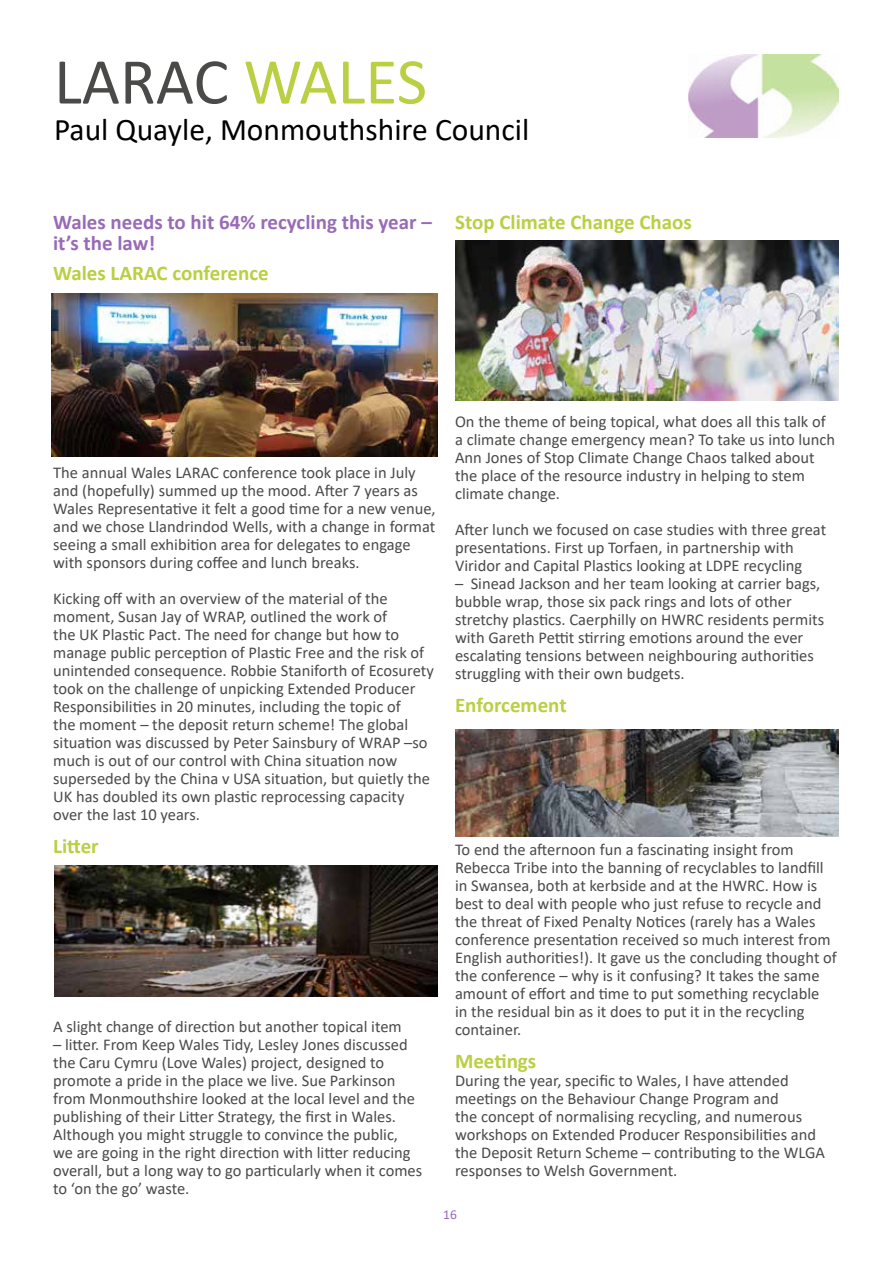
<style>
.page{position:relative;width:893px;height:1263px;background:#fff}
.page>*{position:absolute;margin:0;border:0;box-sizing:border-box;transform-origin:0 0}
.t1{font:66px "Calibri";color:#4a4a49}
.t2{font:31.5px "Calibri";color:#000}
.t3{font:700 21px "Calibri";color:#bacf42}
.t4{font:700 21px/21px "Calibri";color:#996bb7}
.t5{font:16.5px/18px "Calibri";color:#4a4a49}
.t6{font:13.5px "Calibri";color:#996bb7}
.s1{color:#bacf42}
</style>
<div class="page">
<img style="left:51px;top:293px;width:386px;height:163px">
<img style="left:54px;top:865px;width:383px;height:131px">
<img style="left:455px;top:729px;width:384px;height:107px">
<img style="left:688px;top:54px;width:151px;height:84px">
<img style="left:455px;top:240px;width:384px;height:161px">
<h1 class="t1" style="left:54px;top:36px;width:375px">LARAC <span class="s1">WALES</span></h1>
<h2 class="t2" style="left:54px;top:107px;width:477px">Paul Quayle, Monmouthshire Council</h2>
<p class="t4" style="left:53px;top:211px;width:380px">Wales needs to hit 64% recycling this year – it’s the law!</p>
<p class="t3" style="left:53px;top:258px;width:217px">Wales LARAC conference</p>
<p class="t3" style="left:455px;top:207px;width:238px">Stop Climate Change Chaos</p>
<p class="t5" style="left:53px;top:463px;width:384px">The annual Wales LARAC conference took place in July and (hopefully) summed up the mood. After 7 years as Wales Representative it felt a good time for a new venue, and we chose Llandrindod Wells, with a change in format seeing a small exhibition area for delegates to engage with sponsors during coffee and lunch breaks.</p>
<p class="t5" style="left:53px;top:589px;width:382px">Kicking off with an overview of the material of the moment, Susan Jay of WRAP, outlined the work of<br>the UK Plastic Pact. The need for change but how to manage public perception of Plastic Free and the risk of unintended consequence. Robbie Staniforth of Ecosurety took on the challenge of unpicking Extended Producer Responsibilities in 20 minutes, including the topic of<br>the moment – the deposit return scheme! The global situation was discussed by Peter Sainsbury of WRAP –so much is out of our control with China situation now superseded by the China v USA situation, but quietly the UK has doubled its own plastic reprocessing capacity over the last 10 years.</p>
<p class="t3" style="left:53px;top:831px;width:47px">Litter</p>
<p class="t5" style="left:53px;top:1017px;width:350px">A slight change of direction but another topical item</p>
<p class="t5" style="left:53px;top:1035px;width:371px">– litter. From Keep Wales Tidy, Lesley Jones discussed the Caru Cymru (Love Wales) project, designed to promote a pride in the place we live. Sue Parkinson from Monmouthshire looked at the local level and the publishing of their Litter Strategy, the first in Wales.<br>Although you might struggle to convince the public,<br>we are going in the right direction with litter reducing overall, but a long way to go particularly when it comes to ‘on the go’ waste.</p>
<p class="t5" style="left:455px;top:412px;width:382px">On the theme of being topical, what does all this talk of a climate change emergency mean? To take us into lunch Ann Jones of Stop Climate Change Chaos talked about the place of the resource industry in helping to stem climate change.</p>
<p class="t5" style="left:455px;top:520px;width:373px">After lunch we focused on case studies with three great presentations. First up Torfaen, in partnership with<br>Viridor and Capital Plastics looking at LDPE recycling</p>
<p class="t5" style="left:455px;top:574px;width:371px">– Sinead Jackson and her team looking at carrier bags, bubble wrap, those six pack rings and lots of other stretchy plastics. Caerphilly on HWRC residents permits with Gareth Pettit stirring emotions around the ever escalating tensions between neighbouring authorities struggling with their own budgets.</p>
<p class="t3" style="left:455px;top:690px;width:113px">Enforcement</p>
<p class="t5" style="left:455px;top:840px;width:383px">To end the afternoon fun a fascinating insight from Rebecca Tribe into the banning of recyclables to landfill in Swansea, both at kerbside and at the HWRC. How is best to deal with people who just refuse to recycle and the threat of Fixed Penalty Notices (rarely has a Wales conference presentation received so much interest from English authorities!). It gave us the concluding thought of the conference – why is it confusing? It takes the same amount of effort and time to put something recyclable<br>in the residual bin as it does to put it in the recycling container.</p>
<p class="t3" style="left:455px;top:1046px;width:83px">Meetings</p>
<p class="t5" style="left:455px;top:1071px;width:371px">During the year, specific to Wales, I have attended meetings on the Behaviour Change Program and<br>the concept of normalising recycling, and numerous workshops on Extended Producer Responsibilities and the Deposit Return Scheme – contributing to the WLGA responses to Welsh Government.</p>
<p class="t6" style="left:443px;top:1205px;width:15px">16</p>
</div>
